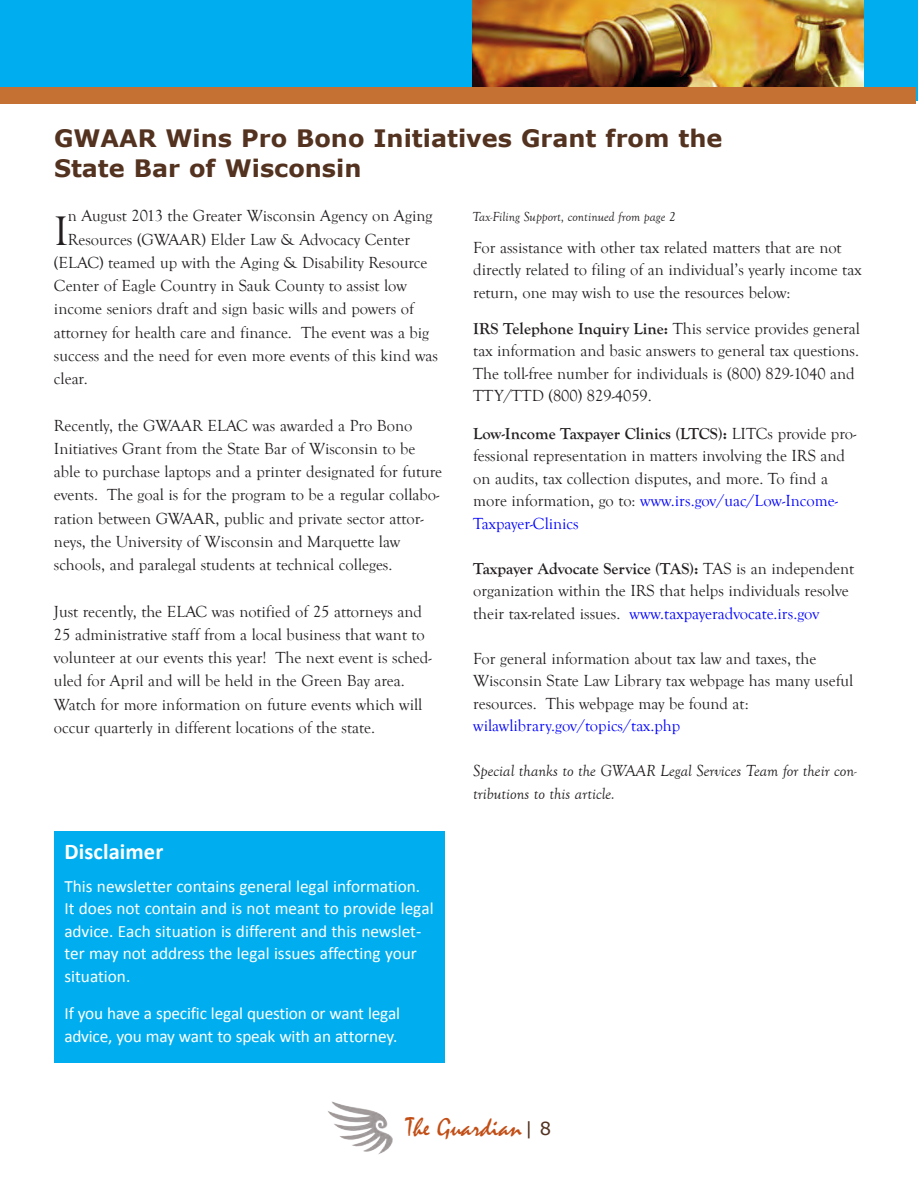
<style>
.page{position:relative;width:918px;height:1188px;background:#fff}
.page>*{position:absolute;margin:0;border:0;box-sizing:border-box;transform-origin:0 0}
.t1{font:42.45px "Goudy Old Style T";color:#231f20}
.t2{font:27px "Mistral";color:#c24e16}
.t3{font:700 24px/30px "Verdana";color:#533220}
.t4{font:700 22.5px "Calibri";letter-spacing:.005em;color:#fff}
.t5{font:17.25px/22.5px "Calibri";color:#fff}
.t6{font:16.5px/22.5px "Goudy Old Style T";color:#231f20}
.t7{font:italic 16.5px/22.5px "Goudy Old Style T";color:#231f20}
.t8{font:16.5px "Goudy Old Style T";color:#00f}
.t9{font:italic 13.5px "Goudy Old Style T";color:#231f20}
.s1{font-weight:700}
.s2{color:#00f}
.s3{font-family:"Verdana";font-size:18px;color:#533220}
</style>
<div class="page">
<img style="left:328px;top:1101px;width:65px;height:54px">
<div style="left:0;top:0;width:918px;height:101px;background:#00aeef"></div>
<img style="left:472px;top:0;width:392px;height:87px">
<div style="left:0;top:87px;width:916px;height:16px;background:#c57133"></div>
<div style="left:54px;top:831px;width:391px;height:232px;background:#00aeef"></div>
<h3 class="t3" style="left:54px;top:123px;width:670px">GWAAR Wins Pro Bono Initiatives Grant from the<br>State Bar of Wisconsin</h3>
<h1 class="t1" style="left:54px;top:207px;width:15px">I</h1>
<p class="t6" style="left:68px;top:205px;width:366px">n August 2013 the Greater Wisconsin Agency on Aging</p>
<p class="t6" style="left:68px;top:228px;width:344px">Resources (GWAAR) Elder Law &amp; Advocacy Center</p>
<p class="t6" style="left:54px;top:251px;width:375px">(ELAC) teamed up with the Aging &amp; Disability Resource</p>
<p class="t6" style="left:54px;top:274px;width:354px">Center of Eagle Country in Sauk County to assist low</p>
<p class="t6" style="left:54px;top:298px;width:362px">income seniors draft and sign basic wills and powers of</p>
<p class="t6" style="left:54px;top:321px;width:377px">attorney for health care and finance. The event was a big</p>
<p class="t6" style="left:54px;top:344px;width:386px">success and the need for even more events of this kind was</p>
<p class="t6" style="left:54px;top:367px;width:35px">clear.</p>
<p class="t6" style="left:54px;top:414px;width:390px;line-height:23.2px">Recently, the GWAAR ELAC was awarded a Pro Bono Initiatives Grant from the State Bar of Wisconsin to be able to purchase laptops and a printer designated for future events. The goal is for the program to be a regular collabo&shy;ration between GWAAR, public and private sector attor&shy;neys, the University of Wisconsin and Marquette law schools, and paralegal students at technical colleges.</p>
<p class="t6" style="left:54px;top:600px;width:379px;line-height:23.2px">Just recently, the ELAC was notified of 25 attorneys and 25 administrative staff from a local business that want to volunteer at our events this year! The next event is sched&shy;uled for April and will be held in the Green Bay area.<br>Watch for more information on future events which will occur quarterly in different locations of the state.</p>
<h3 class="t4" style="left:64px;top:842px;width:100px">Disclaimer</h3>
<p class="t5" style="left:64px;top:876px;width:371px">This newsletter contains general legal information.<br>It does not contain and is not meant to provide legal advice. Each situation is different and this newslet&shy;ter may not address the legal issues affecting your situation.</p>
<p class="t5" style="left:65px;top:1004px;width:337px">If you have a specific legal question or want legal advice, you may want to speak with an attorney.</p>
<p class="t9" style="left:472px;top:209px;width:205px">Tax-Filing Support, continued from page 2</p>
<p class="t6" style="left:473px;top:236px;width:390px">For assistance with other tax related matters that are not directly related to filing of an individual’s yearly income tax return, one may wish to use the resources below:</p>
<p class="t6" style="left:473px;top:317px;width:388px"><span class="s1">IRS Telephone Inquiry Line:</span> This service provides general tax information and basic answers to general tax questions.<br>The toll-free number for individuals is (800) 829-1040 and TTY/TTD (800) 829-4059.</p>
<p class="t6" style="left:473px;top:422px;width:385px"><span class="s1">Low-Income Taxpayer Clinics (LTCS):</span> LITCs provide pro&shy;fessional representation in matters involving the IRS and on audits, tax collection disputes, and more. To find a more information, go to: <span class="s2">www.irs.gov/uac/Low-Income-Taxpayer-Clinics</span></p>
<p class="t6" style="left:473px;top:557px;width:383px"><span class="s1">Taxpayer Advocate Service (TAS):</span> TAS is an independent organization within the IRS that helps individuals resolve their tax-related issues. <span class="s2">www.taxpayeradvocate.irs.gov</span></p>
<p class="t6" style="left:473px;top:647px;width:382px">For general information about tax law and taxes, the<br>Wisconsin State Law Library tax webpage has many useful resources. This webpage may be found at:</p>
<p class="t8" style="left:473px;top:716px;width:209px">wilawlibrary.gov/topics/tax.php</p>
<p class="t7" style="left:473px;top:759px;width:385px">Special thanks to the GWAAR Legal Services Team for their con&shy;tributions to this article.</p>
<h2 class="t2" style="left:406px;top:1115px;width:147px">The Guardian <span class="s3">| 8</span></h2>
</div>
